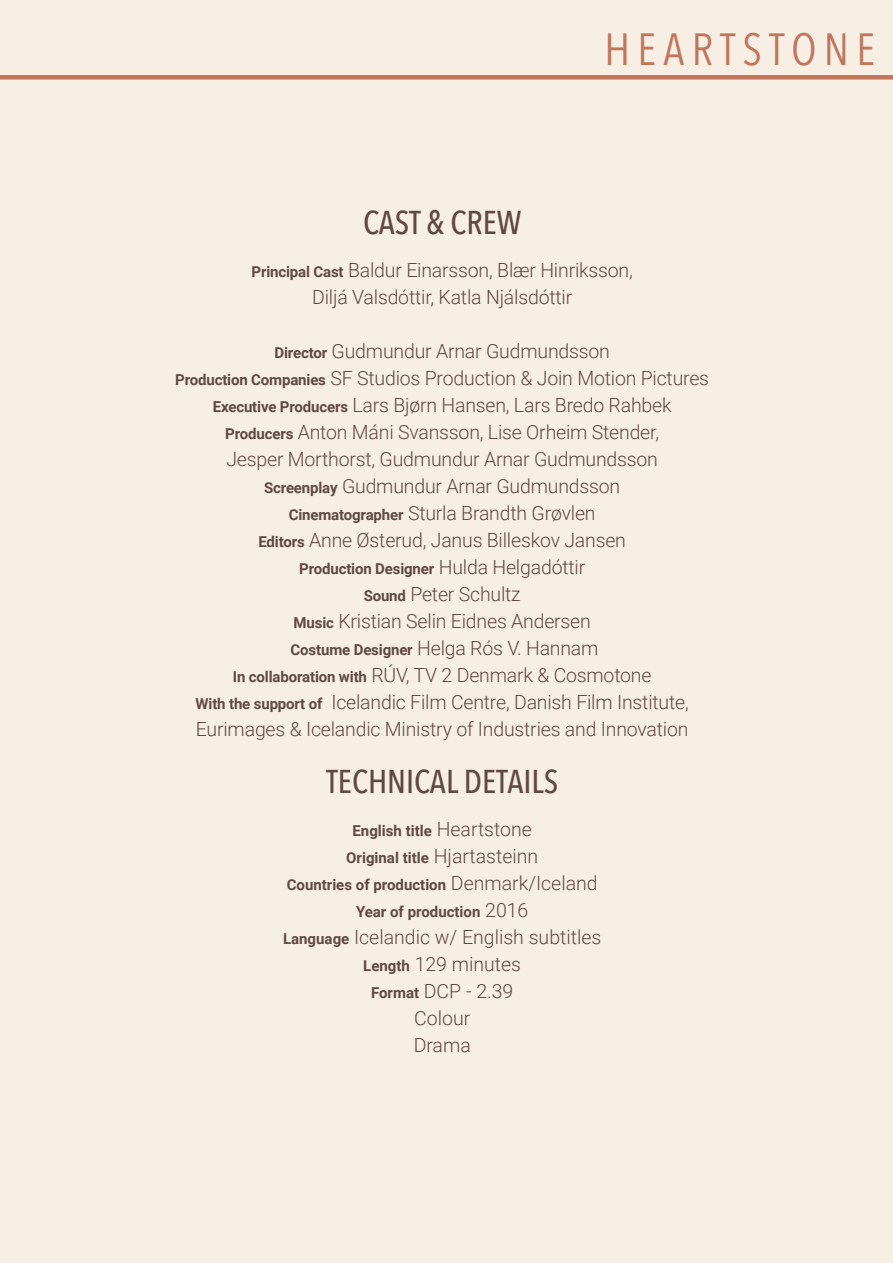
<style>
.page{position:relative;width:893px;height:1263px;background:#f7eee4}
.page>*{position:absolute;margin:0;border:0;box-sizing:border-box;transform-origin:0 0}
.t1{font:45px "Avenir Next Condensed";letter-spacing:.16em;color:#c1755a}
.t2{font:500 33px "Avenir Next Condensed";color:#5f4a43}
.t3{font:300 19.5px/27px "Roboto";letter-spacing:-.01em;color:#5f4a43;text-align:center}
.t4{font:700 15px/27px "Roboto";color:#5f4a43;text-align:center}
.s1{font-weight:700;font-size:15px}
.s2{font-weight:300;font-size:19.5px}
</style>
<div class="page">
<div style="left:0;top:75px;width:893px;height:5px;background:#c1755a"></div>
<h1 class="t1" style="left:605px;top:11px;width:272px">HEARTSTONE</h1>
<h2 class="t2" style="left:363px;top:202px;width:160px">CAST &amp; CREW</h2>
<p class="t3" style="left:252px;top:256px;width:383px"><span class="s1">Principal Cast</span> Baldur Einarsson, Blær Hinriksson,<br>Diljá Valsdóttir, Katla Njálsdóttir</p>
<p class="t3" style="left:175px;top:337px;width:535px"><span class="s1">Director</span> Gudmundur Arnar Gudmundsson<br><span class="s1">Production Companies</span> SF Studios Production &amp; Join Motion Pictures <span class="s1">Executive Producers</span> Lars Bjørn Hansen, Lars Bredo Rahbek<br><span class="s1">Producers</span> Anton Máni Svansson, Lise Orheim Stender,<br>Jesper Morthorst, Gudmundur Arnar Gudmundsson<br><span class="s1">Screenplay</span> Gudmundur Arnar Gudmundsson<br><span class="s1">Cinematographer</span> Sturla Brandth Grøvlen<br><span class="s1">Editors</span> Anne Østerud, Janus Billeskov Jansen</p>
<p class="t4" style="left:299px;top:555px;width:287px">Production Designer <span class="s2">Hulda Helgadóttir</span></p>
<p class="t3" style="left:196px;top:580px;width:495px"><span class="s1">Sound</span> Peter Schultz<br><span class="s1">Music</span> Kristian Selin Eidnes Andersen<br><span class="s1">Costume Designer</span> Helga Rós V. Hannam<br><span class="s1">In collaboration with</span> RÚV, TV 2 Denmark &amp; Cosmotone<br><span class="s1">With the support of</span> Icelandic Film Centre, Danish Film Institute, Eurimages &amp; Icelandic Ministry of Industries and Innovation</p>
<h2 class="t2" style="left:326px;top:761px;width:234px">TECHNICAL DETAILS</h2>
<p class="t4" style="left:287px;top:817px;width:313px">English title <span class="s2">Heartstone<br></span>Original title <span class="s2">Hjartasteinn<br></span>Countries of production <span class="s2">Denmark/Iceland<br></span>Year of production <span class="s2">2016</span></p>
<p class="t3" style="left:283px;top:923px;width:320px"><span class="s1">Language</span> Icelandic w/ English subtitles<br><span class="s1">Length</span> 129 minutes<br><span class="s1">Format</span> DCP - 2.39<br>Colour<br>Drama</p>
</div>
